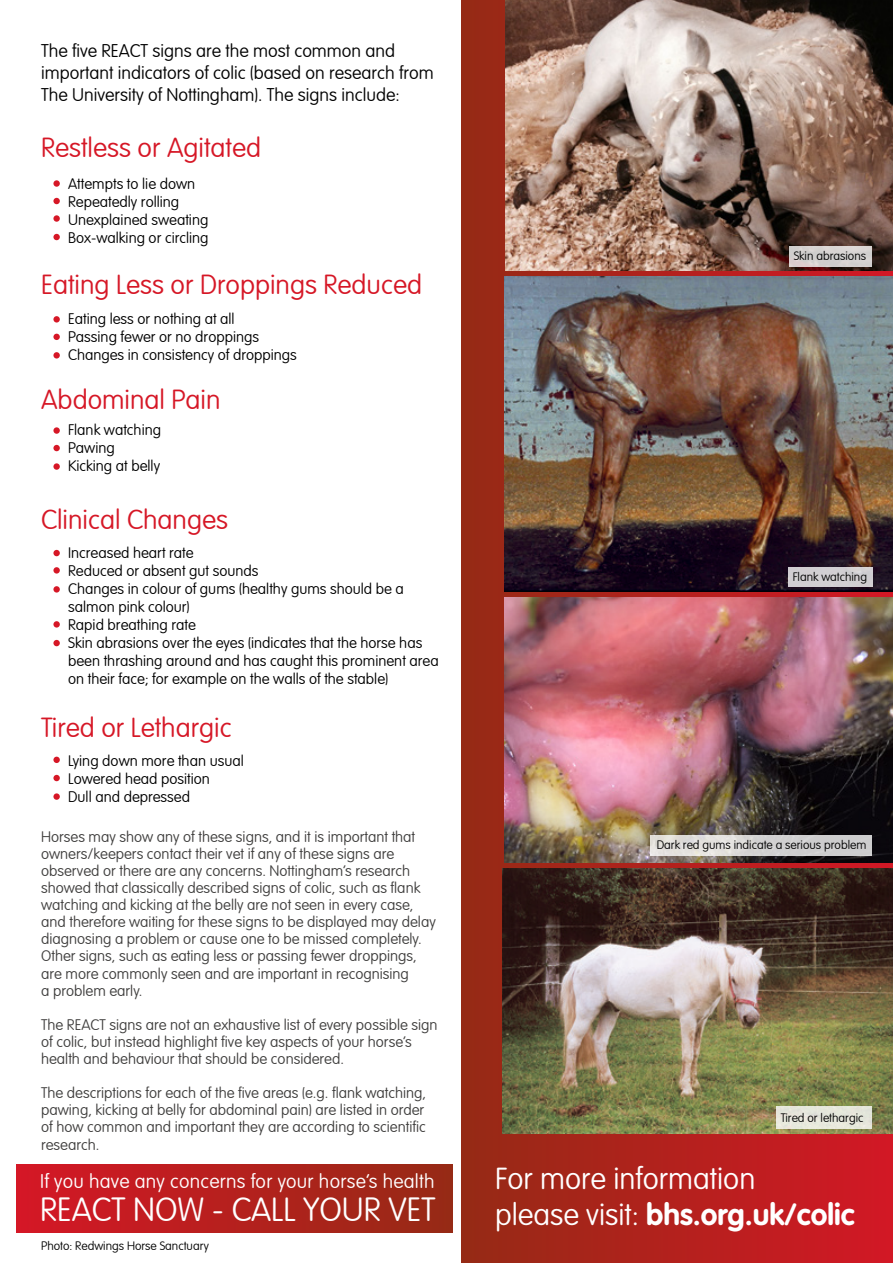
<style>
.page{position:relative;width:893px;height:1263px;background:#fff}
.page>*{position:absolute;margin:0;border:0;box-sizing:border-box;transform-origin:0 0}
.t1{font:100 32.85px "VAG Rounded LT";color:#fff}
.t2{font:700 30px "VAG Rounded Std";color:#fff}
.t3{font:100 30px "VAG Rounded Std";color:#fff}
.t4{font:100 27px "VAG Rounded LT";color:#d61726}
.t5{font:100 19.5px "VAG Rounded LT";letter-spacing:.015em;color:#fff}
.t6{font:100 18px/21.6px "VAG Rounded LT";color:#000}
.t7{font:100 15px/17.1px "VAG Rounded LT";color:#403f3e}
.t8{font:100 15px/18px "VAG Rounded LT";color:#000}
.t9{font:100 12px "VAG Rounded LT";color:#000}
.s1{font-weight:100}
</style>
<div class="page">
<div style="left:17px;top:1165px;width:435px;height:67px;background:linear-gradient(to right,#d51726,#962a15)"></div>
<div style="left:461px;top:0;width:432px;height:1263px;background:linear-gradient(to right,#952b16,#d01825)"></div>
<img style="left:505px;top:276px;width:388px;height:316px">
<img style="left:502px;top:868px;width:391px;height:265px">
<svg style="left:53px;top:180px;width:7px;height:7px"></svg>
<div style="left:53px;top:198px;width:7px;height:6px;background:#d61726;border-radius:50%"></div>
<svg style="left:53px;top:215px;width:7px;height:7px"></svg>
<div style="left:53px;top:234px;width:7px;height:6px;background:#d61726;border-radius:50%"></div>
<div style="left:53px;top:316px;width:7px;height:7px;background:#d61726;border-radius:50%"></div>
<div style="left:53px;top:334px;width:7px;height:6px;background:#d61726;border-radius:50%"></div>
<div style="left:53px;top:352px;width:7px;height:7px;background:#d61726;border-radius:50%"></div>
<div style="left:53px;top:427px;width:7px;height:7px;background:#d61726;border-radius:50%"></div>
<div style="left:53px;top:445px;width:7px;height:6px;background:#d61726;border-radius:50%"></div>
<div style="left:53px;top:463px;width:7px;height:7px;background:#d61726;border-radius:50%"></div>
<div style="left:53px;top:567px;width:7px;height:7px;background:#d61726;border-radius:50%"></div>
<div style="left:53px;top:586px;width:7px;height:7px;background:#d61726;border-radius:50%"></div>
<div style="left:53px;top:621px;width:7px;height:7px;background:#d61726;border-radius:50%"></div>
<div style="left:53px;top:640px;width:7px;height:6px;background:#d61726;border-radius:50%"></div>
<div style="left:53px;top:793px;width:7px;height:7px;background:#d61726;border-radius:50%"></div>
<div style="left:53px;top:775px;width:7px;height:6px;background:#d61726;border-radius:50%"></div>
<div style="left:53px;top:757px;width:7px;height:6px;background:#d61726;border-radius:50%"></div>
<div style="left:53px;top:550px;width:7px;height:6px;background:#d61726;border-radius:50%"></div>
<div style="left:776px;top:1106px;width:96px;height:23px;background:#e6e7dc"></div>
<img style="left:504px;top:597px;width:389px;height:265px">
<div style="left:650px;top:835px;width:222px;height:20px;background:linear-gradient(to right,#e7e5e0,#c9c9cb)"></div>
<div style="left:788px;top:567px;width:84px;height:19px;background:#d1ced2"></div>
<img style="left:505px;top:0;width:388px;height:271px">
<div style="left:789px;top:246px;width:83px;height:20px;background:#d3cfce"></div>
<p class="t6" style="left:41px;top:41px;width:394px">The five REACT signs are the most common and important indicators of colic (based on research from<br>The University of Nottingham). The signs include:</p>
<h3 class="t4" style="left:41px;top:132px;width:221px">Restless or Agitated</h3>
<p class="t8" style="left:68px;top:175px;width:142px">Attempts to lie down<br>Repeatedly rolling<br>Unexplained sweating<br>Box-walking or circling</p>
<h3 class="t4" style="left:41px;top:269px;width:382px">Eating Less or Droppings Reduced</h3>
<p class="t8" style="left:68px;top:310px;width:230px">Eating less or nothing at all<br>Passing fewer or no droppings<br>Changes in consistency of droppings</p>
<h3 class="t4" style="left:41px;top:384px;width:181px">Abdominal Pain</h3>
<p class="t8" style="left:68px;top:421px;width:94px">Flank watching<br>Pawing<br>Kicking at belly</p>
<h3 class="t4" style="left:41px;top:504px;width:188px">Clinical Changes</h3>
<p class="t8" style="left:68px;top:544px;width:372px">Increased heart rate<br>Reduced or absent gut sounds<br>Changes in colour of gums (healthy gums should be a salmon pink colour)<br>Rapid breathing rate<br>Skin abrasions over the eyes (indicates that the horse has been thrashing around and has caught this prominent area on their face; for example on the walls of the stable)</p>
<h3 class="t4" style="left:41px;top:712px;width:192px">Tired or Lethargic</h3>
<p class="t8" style="left:68px;top:752px;width:177px">Lying down more than usual<br>Lowered head position<br>Dull and depressed</p>
<p class="t7" style="left:41px;top:828px;width:396px">Horses may show any of these signs, and it is important that owners/keepers contact their vet if any of these signs are observed or there are any concerns. Nottingham’s research showed that classically described signs of colic, such as flank watching and kicking at the belly are not seen in every case, and therefore waiting for these signs to be displayed may delay diagnosing a problem or cause one to be missed completely.<br>Other signs, such as eating less or passing fewer droppings, are more commonly seen and are important in recognising<br>a problem early.</p>
<p class="t7" style="left:41px;top:1016px;width:398px">The REACT signs are not an exhaustive list of every possible sign of colic, but instead highlight five key aspects of your horse’s health and behaviour that should be considered.</p>
<p class="t7" style="left:41px;top:1085px;width:387px">The descriptions for each of the five areas (e.g. flank watching, pawing, kicking at belly for abdominal pain) are listed in order of how common and important they are according to scientific research.</p>
<h3 class="t5" style="left:40px;top:1170px;width:396px">If you have any concerns for your horse’s health</h3>
<h1 class="t1" style="left:40px;top:1190px;width:397px">REACT NOW - CALL YOUR VET</h1>
<p class="t9" style="left:41px;top:1239px;width:169px">Photo: Redwings Horse Sanctuary</p>
<p class="t9" style="left:794px;top:249px;width:74px">Skin abrasions</p>
<p class="t9" style="left:793px;top:570px;width:76px">Flank watching</p>
<p class="t9" style="left:657px;top:838px;width:211px">Dark red gums indicate a serious problem</p>
<h2 class="t3" style="left:495px;top:1161px;width:262px">For more information</h2>
<p class="t9" style="left:781px;top:1111px;width:84px">Tired or lethargic</p>
<h2 class="t2" style="left:495px;top:1196px;width:361px"><span class="s1">please visit:</span> bhs.org.uk/colic</h2>
</div>
